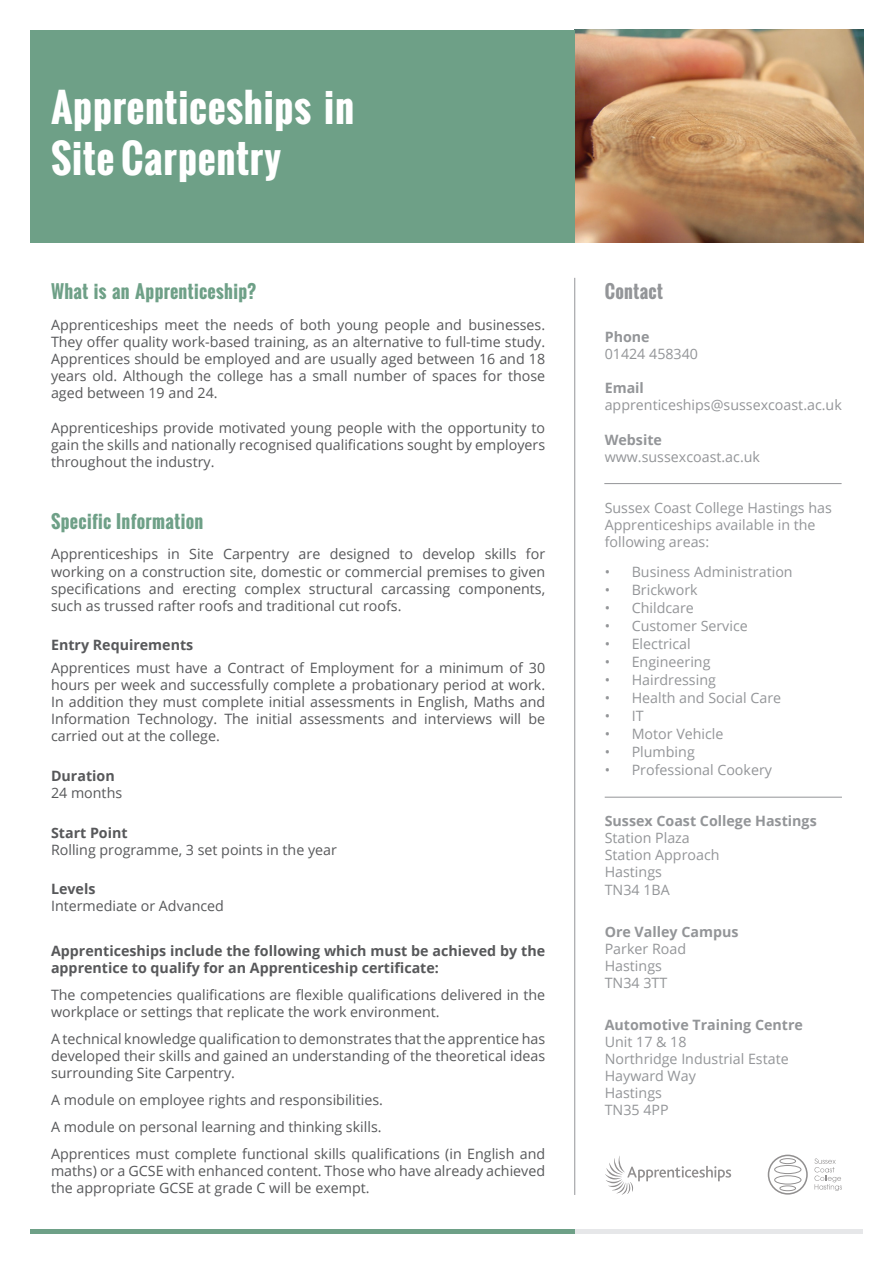
<style>
.page{position:relative;width:893px;height:1263px;background:#fff}
.page>*{position:absolute;margin:0;border:0;box-sizing:border-box;transform-origin:0 0}
.t1{font:700 39px/51px "Oswald";letter-spacing:.02em;color:#fff}
.t2{font:700 18px "Oswald";letter-spacing:.02em;color:#6ea087}
.t3{font:700 18px "Oswald";letter-spacing:.02em;color:#939598}
.t4{font:14.25px/17.1px "Open Sans";color:#57585a;text-align:justify}
.t5{font:14.25px/17.1px "Open Sans";color:#939598}
.t6{font:700 14.25px/17.1px "Open Sans";color:#57585a}
.t7{font:700 14.25px "Open Sans";color:#939598}
</style>
<div class="page">
<img style="left:575px;top:30px;width:288px;height:212px">
<div style="left:30px;top:30px;width:545px;height:212px;background:#6ea087"></div>
<hr style="left:575px;top:1229px;width:288px;height:4px;background:#e6e7e9">
<hr style="left:30px;top:1229px;width:545px;height:4px;background:#6ea087">
<hr style="left:574px;top:278px;width:1px;height:917px;background:#939598">
<hr style="left:604px;top:483px;width:238px;height:1px;background:#939598">
<hr style="left:605px;top:797px;width:237px;height:1px;background:#939598">
<div style="left:768px;top:1154px;width:40px;height:40px;border:2px solid #231f20;border-radius:50%"></div>
<svg style="left:774px;top:1158px;width:27px;height:33px"></svg>
<svg style="left:814px;top:1158px;width:28px;height:33px"></svg>
<svg style="left:605px;top:1156px;width:126px;height:38px"></svg>
<h1 class="t1" style="left:51px;top:82px;width:305px">Apprenticeships in<br>Site Carpentry</h1>
<p class="t2" style="left:51px;top:278px;width:207px">What is an Apprenticeship?</p>
<p class="t4" style="left:51px;top:316px;width:496px">Apprenticeships meet the needs of both young people and businesses.<br>They offer quality work-based training, as an alternative to full-time study.<br>Apprentices should be employed and are usually aged between 16 and 18 years old. Although the college has a small number of spaces for those aged between 19 and 24.</p>
<p class="t4" style="left:51px;top:418px;width:496px">Apprenticeships provide motivated young people with the opportunity to gain the skills and nationally recognised qualifications sought by employers throughout the industry.</p>
<p class="t2" style="left:51px;top:508px;width:154px">Specific Information</p>
<p class="t4" style="left:51px;top:545px;width:496px">Apprenticeships in Site Carpentry are designed to develop skills for working on a construction site, domestic or commercial premises to given specifications and erecting complex structural carcassing components, such as trussed rafter roofs and traditional cut roofs.</p>
<p class="t6" style="left:51px;top:636px;width:144px">Entry Requirements</p>
<p class="t4" style="left:51px;top:659px;width:496px">Apprentices must have a Contract of Employment for a minimum of 30 hours per week and successfully complete a probationary period at work.<br>In addition they must complete initial assessments in English, Maths and Information Technology. The initial assessments and interviews will be carried out at the college.</p>
<p class="t6" style="left:51px;top:767px;width:65px">Duration</p>
<p class="t4" style="left:51px;top:784px;width:73px">24 months</p>
<p class="t6" style="left:51px;top:823px;width:78px">Start Point</p>
<p class="t4" style="left:51px;top:840px;width:287px">Rolling programme, 3 set points in the year</p>
<p class="t6" style="left:51px;top:880px;width:46px">Levels</p>
<p class="t4" style="left:51px;top:897px;width:175px">Intermediate or Advanced</p>
<p class="t6" style="left:51px;top:941px;width:496px">Apprenticeships include the following which must be achieved by the apprentice to qualify for an Apprenticeship certificate:</p>
<p class="t4" style="left:51px;top:985px;width:496px">The competencies qualifications are flexible qualifications delivered in the workplace or settings that replicate the work environment.</p>
<p class="t4" style="left:51px;top:1030px;width:496px">A technical knowledge qualification to demonstrates that the apprentice has developed their skills and gained an understanding of the theoretical ideas surrounding Site Carpentry.</p>
<p class="t4" style="left:51px;top:1086px;width:496px;line-height:27px;text-align:left">A module on employee rights and responsibilities.<br>A module on personal learning and thinking skills.<br>Apprentices must complete functional skills qualifications (in English and</p>
<p class="t4" style="left:51px;top:1162px;width:496px">maths) or a GCSE with enhanced content. Those who have already achieved the appropriate GCSE at grade C will be exempt.</p>
<p class="t3" style="left:605px;top:278px;width:60px">Contact</p>
<p class="t7" style="left:605px;top:326px;width:46px">Phone</p>
<p class="t5" style="left:605px;top:345px;width:95px">01424 458340</p>
<p class="t7" style="left:605px;top:378px;width:41px">Email</p>
<p class="t5" style="left:605px;top:396px;width:239px">apprenticeships@sussexcoast.ac.uk</p>
<p class="t7" style="left:605px;top:430px;width:59px">Website</p>
<p class="t5" style="left:605px;top:448px;width:157px">www.sussexcoast.ac.uk</p>
<p class="t5" style="left:605px;top:499px;width:229px">Sussex Coast College Hastings has<br>Apprenticeships available in the following areas:</p>
<p class="t5" style="left:605px;top:563px;width:189px">• Business Administration</p>
<p class="t5" style="left:605px;top:581px;width:94px">• Brickwork</p>
<p class="t5" style="left:605px;top:599px;width:91px">• Childcare</p>
<p class="t5" style="left:605px;top:617px;width:145px">• Customer Service</p>
<p class="t5" style="left:605px;top:635px;width:88px">• Electrical</p>
<p class="t5" style="left:605px;top:653px;width:107px">• Engineering</p>
<p class="t5" style="left:605px;top:671px;width:113px">• Hairdressing</p>
<p class="t5" style="left:605px;top:689px;width:178px">• Health and Social Care</p>
<p class="t5" style="left:605px;top:707px;width:40px">• IT</p>
<p class="t5" style="left:605px;top:725px;width:120px">• Motor Vehicle</p>
<p class="t5" style="left:605px;top:743px;width:92px">• Plumbing</p>
<p class="t5" style="left:605px;top:761px;width:169px">• Professional Cookery</p>
<p class="t7" style="left:605px;top:811px;width:214px">Sussex Coast College Hastings</p>
<p class="t5" style="left:605px;top:829px;width:116px">Station Plaza<br>Station Approach<br>Hastings<br>TN34 1BA</p>
<p class="t7" style="left:605px;top:921px;width:135px">Ore Valley Campus</p>
<p class="t5" style="left:605px;top:939px;width:83px">Parker Road<br>Hastings<br>TN34 3TT</p>
<p class="t7" style="left:605px;top:1014px;width:200px">Automotive Training Centre</p>
<p class="t5" style="left:605px;top:1033px;width:185px">Unit 17 &amp; 18<br>Northridge Industrial Estate<br>Hayward Way<br>Hastings<br>TN35 4PP</p>
</div>
